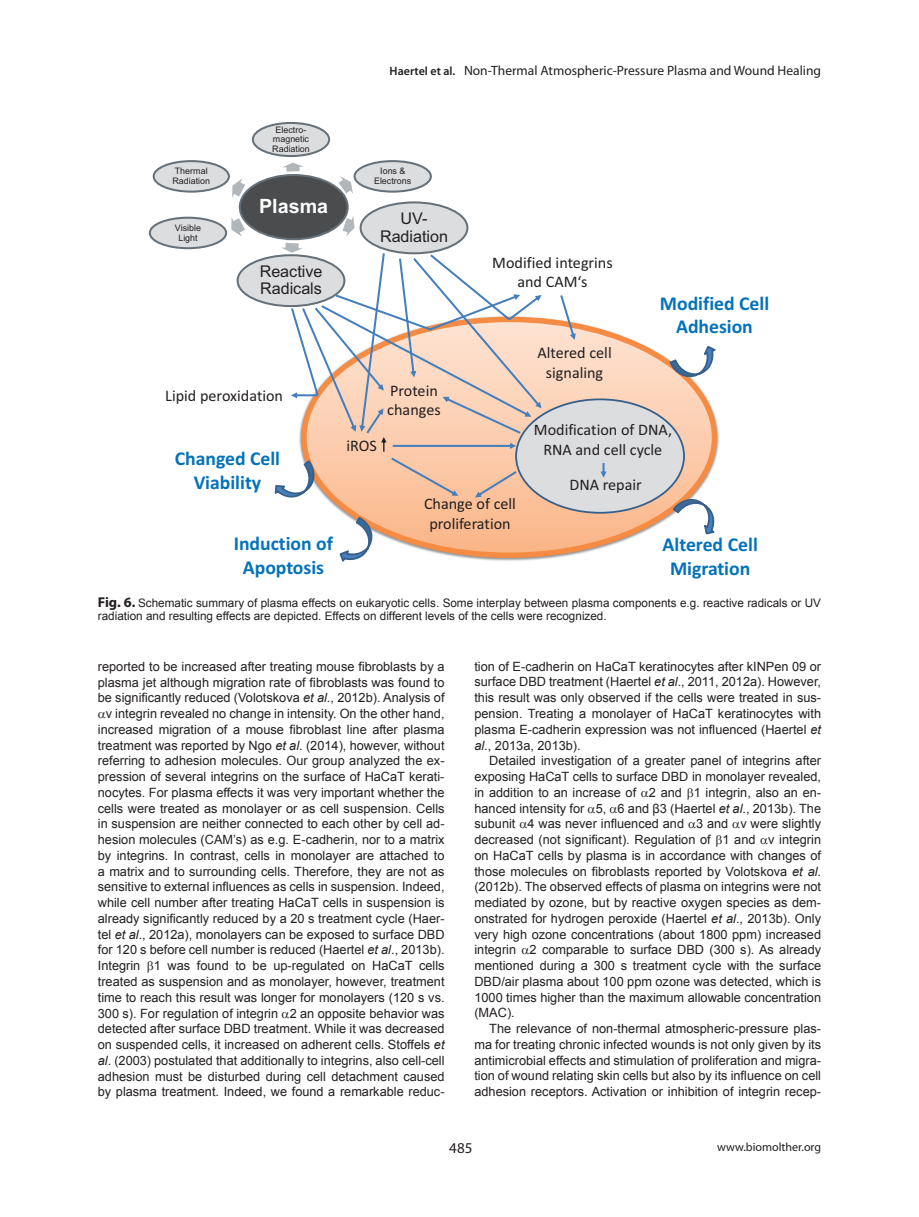
<style>
.page{position:relative;width:919px;height:1217px;background:#fff}
.page>*{position:absolute;margin:0;border:0;box-sizing:border-box;transform-origin:0 0}
.t1{font:700 19.65px/23.7px "Calibri";color:#0472bb;text-align:center}
.t2{font:700 19.65px "Arial";color:#fff}
.t3{font:16.2px/19.4px "Calibri";color:#231f20;text-align:center}
.t4{font:16.2px/17.4px "Arial";color:#231f20;text-align:center}
.t5{font:15px "Myriad Pro";color:#231f20}
.t6{font:13.5px "Myriad Pro";color:#231f20}
.t7{font:12.75px/15.8px "Arial";color:#231f20;text-align:justify}
.t8{font:12px "Myriad Pro";color:#231f20}
.t9{font:11.7px/13px "Arial";color:#231f20}
.t10{font:9px/9.8px "Arial";color:#231f20;text-align:center}
.s1{font-weight:600;font-size:12px}
.s2{font-family:"Myriad Pro";font-weight:700;font-size:14.25px}
.s3{font-style:italic}
</style>
<div class="page">
<img style="left:300px;top:317px;width:419px;height:244px">
<svg style="left:304px;top:319px;width:410px;height:236px"></svg>
<div style="left:240px;top:175px;width:107px;height:64px;background:#4b4c4d;border-radius:50%"></div>
<div style="left:239px;top:174px;width:109px;height:66px;border:2px solid #667078;border-radius:50%"></div>
<svg style="left:282px;top:163px;width:21px;height:9px"></svg>
<div style="left:253px;top:123px;width:76px;height:33px;background:#dcdddf;border-radius:50%"></div>
<div style="left:252px;top:122px;width:78px;height:35px;border:2px solid #667078;border-radius:50%"></div>
<svg style="left:338px;top:176px;width:15px;height:18px"></svg>
<div style="left:354px;top:161px;width:77px;height:30px;background:#dcdddf;border-radius:50%"></div>
<div style="left:353px;top:160px;width:79px;height:32px;border:2px solid #667078;border-radius:50%"></div>
<svg style="left:342px;top:216px;width:12px;height:20px"></svg>
<div style="left:360px;top:202px;width:107px;height:51px;background:#dcdddf;border-radius:50%"></div>
<div style="left:359px;top:201px;width:109px;height:53px;border:2px solid #667078;border-radius:50%"></div>
<div style="left:237px;top:255px;width:107px;height:51px;background:#dcdddf;border-radius:50%"></div>
<svg style="left:231px;top:217px;width:14px;height:19px"></svg>
<div style="left:150px;top:218px;width:76px;height:30px;background:#dcdddf;border-radius:50%"></div>
<div style="left:149px;top:217px;width:78px;height:32px;border:2px solid #667078;border-radius:50%"></div>
<svg style="left:232px;top:179px;width:13px;height:19px"></svg>
<div style="left:154px;top:161px;width:75px;height:30px;background:#dcdddf;border-radius:50%"></div>
<div style="left:153px;top:160px;width:77px;height:32px;border:2px solid #667078;border-radius:50%"></div>
<svg style="left:475px;top:471px;width:41px;height:26px"></svg>
<svg style="left:668px;top:344px;width:51px;height:37px"></svg>
<svg style="left:671px;top:494px;width:46px;height:41px"></svg>
<svg style="left:274px;top:458px;width:43px;height:40px"></svg>
<svg style="left:338px;top:515px;width:39px;height:47px"></svg>
<div style="left:516px;top:399px;width:168px;height:113px;background:#dcdddf;border-radius:50%"></div>
<svg style="left:600px;top:463px;width:6px;height:14px"></svg>
<svg style="left:391px;top:457px;width:67px;height:38px;background:#f0c1a4"></svg>
<svg style="left:560px;top:295px;width:15px;height:45px"></svg>
<svg style="left:281px;top:243px;width:260px;height:208px"></svg>
<p class="t6" style="left:389px;top:62px;width:433px"><span class="s1">Haertel et al.</span> Non-Thermal Atmospheric-Pressure Plasma and Wound Healing</p>
<p class="t10" style="left:172px;top:166px;width:39px;text-align:left">Thermal<br>Radiation</p>
<p class="t10" style="left:175px;top:223px;width:28px">Visible<br>Light</p>
<p class="t10" style="left:272px;top:125px;width:39px">Electro&shy;magnetic<br>Radiation</p>
<h1 class="t2" style="left:259px;top:193px;width:71px">Plasma</h1>
<p class="t4" style="left:260px;top:263px;width:64px;text-align:left">Reactive<br>Radicals</p>
<p class="t3" style="left:165px;top:385px;width:119px">Lipid peroxidation</p>
<h1 class="t1" style="left:175px;top:446px;width:107px">Changed Cell<br>Viability</h1>
<h1 class="t1" style="left:234px;top:531px;width:101px">Induction of<br>Apoptosis</h1>
<p class="t10" style="left:374px;top:166px;width:39px">Ions &amp;<br>Electrons</p>
<p class="t4" style="left:380px;top:210px;width:69px">UV-<br>Radiation</p>
<p class="t3" style="left:346px;top:436px;width:32px">iROS</p>
<p class="t3" style="left:387px;top:380px;width:55px;text-align:left">Protein changes</p>
<p class="t3" style="left:492px;top:252px;width:122px">Modified integrins and CAM‘s</p>
<p class="t3" style="left:537px;top:343px;width:76px">Altered cell signaling</p>
<h1 class="t1" style="left:659px;top:291px;width:111px">Modified Cell<br>Adhesion</h1>
<p class="t3" style="left:534px;top:420px;width:140px">Modification of DNA,<br>RNA and cell cycle</p>
<p class="t3" style="left:569px;top:475px;width:74px">DNA repair</p>
<p class="t3" style="left:424px;top:494px;width:93px">Change of cell proliferation</p>
<h1 class="t1" style="left:662px;top:533px;width:97px">Altered Cell<br>Migration</h1>
<p class="t9" style="left:98px;top:596px;width:724px"><span class="s2">Fig. 6.</span> Schematic summary of plasma effects on eukaryotic cells. Some interplay between plasma components e.g. reactive radicals or UV radiation and resulting effects are depicted. Effects on different levels of the cells were recognized.</p>
<p class="t7" style="left:98px;top:658px;width:348px;text-align:right">reported to be increased after treating mouse fibroblasts by a plasma jet although migration rate of fibroblasts was found to be significantly reduced (Volotskova <span class="s3">et al</span>., 2012b). Analysis of v integrin revealed no change in intensity. On the other hand, increased migration of a mouse fibroblast line after plasma treatment was reported by Ngo <span class="s3">et al</span>. (2014), however, without referring to adhesion molecules. Our group analyzed the ex&shy;pression of several integrins on the surface of HaCaT kerati&shy;nocytes. For plasma effects it was very important whether the cells were treated as monolayer or as cell suspension. Cells in suspension are neither connected to each other by cell ad&shy;hesion molecules (CAM’s) as e.g. E-cadherin, nor to a matrix by integrins. In contrast, cells in monolayer are attached to a matrix and to surrounding cells. Therefore, they are not as sensitive to external influences as cells in suspension. Indeed, while cell number after treating HaCaT cells in suspension is already significantly reduced by a 20 s treatment cycle (Haer&shy;tel <span class="s3">et al</span>., 2012a), monolayers can be exposed to surface DBD for 120 s before cell number is reduced (Haertel <span class="s3">et al</span>., 2013b).<br>Integrin 1 was found to be up-regulated on HaCaT cells treated as suspension and as monolayer, however, treatment time to reach this result was longer for monolayers (120 s vs.<br>300 s). For regulation of integrin 2 an opposite behavior was detected after surface DBD treatment. While it was decreased on suspended cells, it increased on adherent cells. Stoffels <span class="s3">et al</span>. (2003) postulated that additionally to integrins, also cell-cell adhesion must be disturbed during cell detachment caused by plasma treatment. Indeed, we found a remarkable reduc-</p>
<p class="t7" style="left:474px;top:658px;width:348px">tion of E-cadherin on HaCaT keratinocytes after kINPen 09 or surface DBD treatment (Haertel <span class="s3">et al</span>., 2011, 2012a). However, this result was only observed if the cells were treated in sus&shy;pension. Treating a monolayer of HaCaT keratinocytes with plasma E-cadherin expression was not influenced (Haertel <span class="s3">et al</span>., 2013a, 2013b).</p>
<p class="t7" style="left:474px;top:752px;width:348px;text-indent:15px">Detailed investigation of a greater panel of integrins after exposing HaCaT cells to surface DBD in monolayer revealed, in addition to an increase of 2 and 1 integrin, also an en&shy;hanced intensity for 5, 6 and β3 (Haertel <span class="s3">et al</span>., 2013b). The subunit 4 was never influenced and 3 and v were slightly decreased (not significant). Regulation of 1 and v integrin on HaCaT cells by plasma is in accordance with changes of those molecules on fibroblasts reported by Volotskova <span class="s3">et al</span>. (2012b). The observed effects of plasma on integrins were not mediated by ozone, but by reactive oxygen species as dem&shy;onstrated for hydrogen peroxide (Haertel <span class="s3">et al</span>., 2013b). Only very high ozone concentrations (about 1800 ppm) increased integrin 2 comparable to surface DBD (300 s). As already mentioned during a 300 s treatment cycle with the surface DBD/air plasma about 100 ppm ozone was detected, which is 1000 times higher than the maximum allowable concentration (MAC).</p>
<p class="t7" style="left:474px;top:1020px;width:348px;text-indent:15px">The relevance of non-thermal atmospheric-pressure plas&shy;ma for treating chronic infected wounds is not only given by its antimicrobial effects and stimulation of proliferation and migra&shy;tion of wound relating skin cells but also by its influence on cell adhesion receptors. Activation or inhibition of integrin recep-</p>
<p class="t5" style="left:449px;top:1138px;width:25px">485</p>
<p class="t8" style="left:717px;top:1139px;width:105px">www.biomolther.org</p>
</div>
